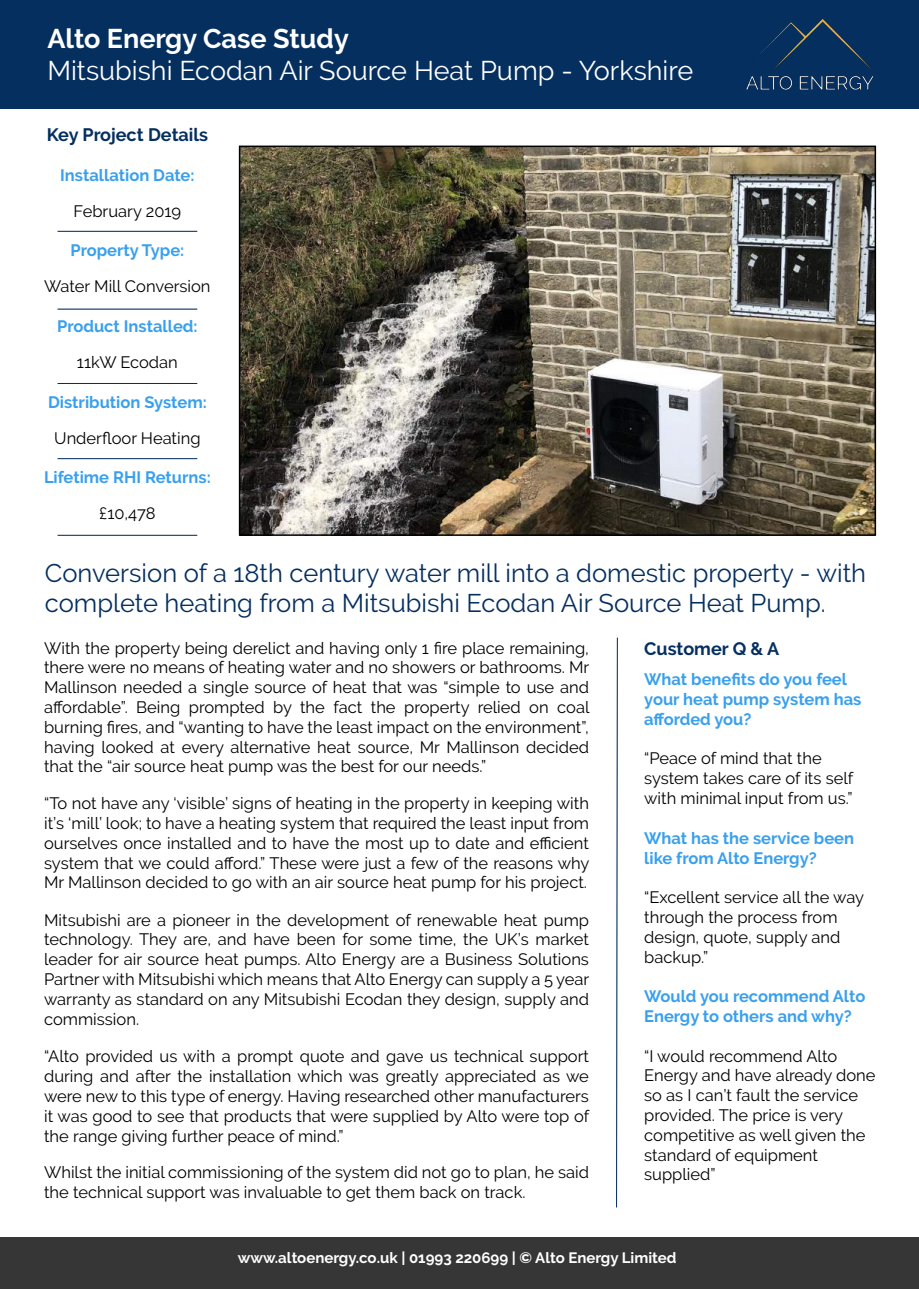
<style>
.page{position:relative;width:919px;height:1289px;background:#fff}
.page>*{position:absolute;margin:0;border:0;box-sizing:border-box;transform-origin:0 0}
.t1{font:27px "Raleway";color:#fff}
.t2{font:700 27px "Raleway";color:#fff}
.t3{font:25.5px/30.6px "Raleway";color:#052f5f}
.t4{font:700 18px "Raleway";color:#052f5f}
.t5{font:16.5px/19.8px "Raleway";color:#000}
.t6{font:700 16.5px/19.8px "Raleway";color:#39a0ed}
.t7{font:700 15px "Raleway";color:#fff}
</style>
<div class="page">
<img style="left:242px;top:148px;width:631px;height:385px">
<div style="left:0;top:1px;width:918px;height:108px;background:#052f5f"></div>
<svg style="left:616px;top:637px;width:2px;height:571px"></svg>
<hr style="left:58px;top:231px;width:139px;height:1px;background:#052f5f">
<hr style="left:58px;top:309px;width:139px;height:1px;background:#052f5f">
<hr style="left:58px;top:383px;width:139px;height:1px;background:#052f5f">
<hr style="left:58px;top:535px;width:139px;height:1px;background:#052f5f">
<hr style="left:58px;top:458px;width:139px;height:1px;background:#052f5f">
<div style="left:0;top:1236px;width:918px;height:52px;background:#363636"></div>
<img style="left:746px;top:19px;width:128px;height:71px">
<div style="left:239px;top:145px;width:637px;height:391px;border:2px solid #000"></div>
<h1 class="t2" style="left:47px;top:23px;width:303px">Alto Energy Case Study</h1>
<h1 class="t1" style="left:47px;top:55px;width:647px">Mitsubishi Ecodan Air Source Heat Pump - Yorkshire</h1>
<p class="t4" style="left:47px;top:124px;width:163px">Key Project Details</p>
<p class="t6" style="left:60px;top:165px;width:136px">Installation Date:</p>
<p class="t5" style="left:74px;top:201px;width:109px">February 2019</p>
<p class="t6" style="left:70px;top:241px;width:115px">Property Type:</p>
<p class="t5" style="left:44px;top:277px;width:168px">Water Mill Conversion</p>
<p class="t6" style="left:57px;top:316px;width:142px">Product Installed:</p>
<p class="t5" style="left:77px;top:352px;width:102px">11kW Ecodan</p>
<p class="t6" style="left:48px;top:392px;width:160px">Distribution System:</p>
<p class="t5" style="left:54px;top:428px;width:148px">Underfloor Heating</p>
<p class="t6" style="left:44px;top:467px;width:168px">Lifetime RHI Returns:</p>
<p class="t5" style="left:99px;top:503px;width:58px">£10,478</p>
<h2 class="t3" style="left:45px;top:557px;width:822px">Conversion of a 18th century water mill into a domestic property - with complete heating from a Mitsubishi Ecodan Air Source Heat Pump.</h2>
<p class="t5" style="left:44px;top:637px;width:547px;text-align:justify">With the property being derelict and having only 1 fire place remaining, there were no means of heating water and no showers or bathrooms. Mr Mallinson needed a single source of heat that was “simple to use and affordable”. Being prompted by the fact the property relied on coal burning fires, and “wanting to have the least impact on the environment”, having looked at every alternative heat source, Mr Mallinson decided that the “air source heat pump was the best for our needs.”</p>
<p class="t5" style="left:44px;top:793px;width:546px;text-align:justify">“To not have any ‘visible’ signs of heating in the property in keeping with it’s ‘mill’ look; to have a heating system that required the least input from ourselves once installed and to have the most up to date and efficient system that we could afford.” These were just a few of the reasons why Mr Mallinson decided to go with an air source heat pump for his project.</p>
<p class="t5" style="left:44px;top:909px;width:546px;text-align:justify">Mitsubishi are a pioneer in the development of renewable heat pump technology. They are, and have been for some time, the UK’s market leader for air source heat pumps. Alto Energy are a Business Solutions Partner with Mitsubishi which means that Alto Energy can supply a 5 year warranty as standard on any Mitsubishi Ecodan they design, supply and commission.</p>
<p class="t5" style="left:44px;top:1046px;width:546px;text-align:justify">“Alto provided us with a prompt quote and gave us technical support during and after the installation which was greatly appreciated as we were new to this type of energy. Having researched other manufacturers it was good to see that products that were supplied by Alto were top of the range giving further peace of mind.”</p>
<p class="t5" style="left:44px;top:1162px;width:546px">Whilst the initial commissioning of the system did not go to plan, he said the technical support was invaluable to get them back on track.</p>
<p class="t4" style="left:644px;top:638px;width:136px">Customer Q &amp; A</p>
<p class="t6" style="left:644px;top:669px;width:218px">What benefits do you feel your heat pump system has afforded you?</p>
<p class="t5" style="left:644px;top:748px;width:211px">“Peace of mind that the system takes care of its self with minimal input from us.”</p>
<p class="t6" style="left:644px;top:828px;width:211px">What has the service been like from Alto Energy?</p>
<p class="t5" style="left:644px;top:887px;width:221px">“Excellent service all the way through the process from design, quote, supply and backup.”</p>
<p class="t6" style="left:644px;top:986px;width:222px">Would you recommend Alto<br>Energy to others and why?</p>
<p class="t5" style="left:644px;top:1045px;width:233px">“I would recommend Alto<br>Energy and have already done so as I can’t fault the service provided. The price is very competitive as well given the standard of equipment supplied”</p>
<p class="t7" style="left:238px;top:1249px;width:440px">www.altoenergy.co.uk | 01993 220699 | © Alto Energy Limited</p>
</div>
